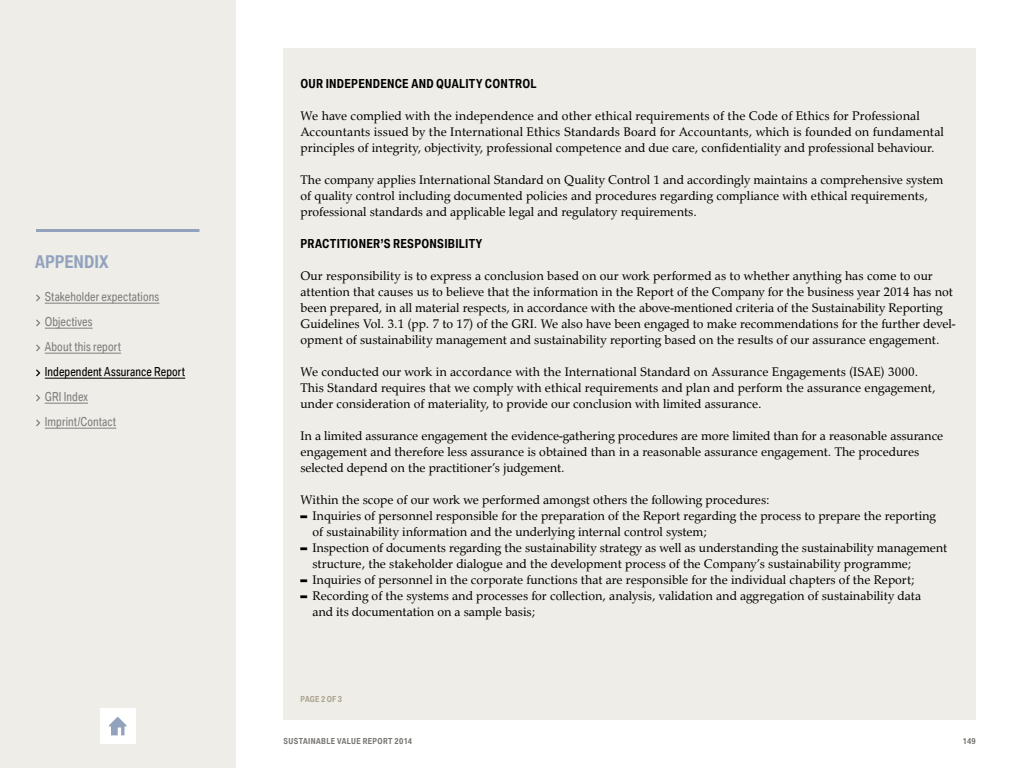
<style>
.page{position:relative;width:1024px;height:768px;background:#fff}
.page>*{position:absolute;margin:0;border:0;box-sizing:border-box;transform-origin:0 0}
.t1{font:700 17px "BMW Group Condensed";letter-spacing:-.01em;color:#92a2bd}
.t2{font:12.5px/16px "BMW Group Serif";color:#000}
.t3{font:12px/25px "BMW Group Condensed";color:#808080}
.t4{font:700 12px "BMW Group Condensed";letter-spacing:.01em;color:#000}
.t5{font:12px "BMW Group Condensed";color:#000}
.t6{font:700 8px "BMW Group Condensed";letter-spacing:.04em;color:#777571}
.t7{font:700 8px "BMW Group Condensed";letter-spacing:.015em;color:#aaa38e}
.s1{font-family:"BMW Group Condensed";font-weight:700;font-size:25px}
</style>
<div class="page">
<div style="left:0;top:0;width:236px;height:768px;background:#eeede8"></div>
<div style="left:284px;top:48px;width:692px;height:672px;background:#eeede8"></div>
<hr style="left:36px;top:229px;width:164px;height:3px;background:#92a2bd">
<div style="left:100px;top:708px;width:36px;height:36px;background:#fff"></div>
<svg style="left:109px;top:717px;width:18px;height:18px"></svg>
<hr style="left:45px;top:303px;width:114px;height:1px;background:#808080">
<hr style="left:45px;top:328px;width:48px;height:1px;background:#808080">
<hr style="left:45px;top:353px;width:76px;height:1px;background:#808080">
<hr style="left:45px;top:378px;width:140px;height:1px;background:#000">
<hr style="left:45px;top:403px;width:43px;height:1px;background:#808080">
<hr style="left:45px;top:428px;width:71px;height:1px;background:#808080">
<svg style="left:36px;top:294px;width:4px;height:7px"></svg>
<svg style="left:36px;top:319px;width:4px;height:7px"></svg>
<svg style="left:36px;top:344px;width:4px;height:7px"></svg>
<svg style="left:36px;top:369px;width:4px;height:7px"></svg>
<svg style="left:36px;top:394px;width:4px;height:7px"></svg>
<svg style="left:36px;top:419px;width:4px;height:7px"></svg>
<h1 class="t1" style="left:35px;top:251px;width:75px">APPENDIX</h1>
<p class="t3" style="left:45px;top:284px;width:116px">Stakeholder expectations<br>Objectives<br>About this report</p>
<p class="t5" style="left:45px;top:364px;width:142px">Independent Assurance Report</p>
<p class="t3" style="left:45px;top:384px;width:73px">GRI Index<br>Imprint/Contact</p>
<p class="t4" style="left:300px;top:76px;width:238px">OUR INDEPENDENCE AND QUALITY CONTROL</p>
<p class="t2" style="left:300px;top:107px;width:645px">We have complied with the independence and other ethical requirements of the Code of Ethics for Professional<br>Accountants issued by the International Ethics Standards Board for Accountants, which is founded on fundamental principles of integrity, objectivity, professional competence and due care, confidentiality and professional behaviour.</p>
<p class="t2" style="left:300px;top:171px;width:644px">The company applies International Standard on Quality Control 1 and accordingly maintains a comprehensive system of quality control including documented policies and procedures regarding compliance with ethical requirements, professional standards and applicable legal and regulatory requirements.</p>
<p class="t4" style="left:300px;top:236px;width:183px">PRACTITIONER’S RESPONSIBILITY</p>
<p class="t2" style="left:300px;top:267px;width:656px">Our responsibility is to express a conclusion based on our work performed as to whether anything has come to our attention that causes us to believe that the information in the Report of the Company for the business year 2014 has not been prepared, in all material respects, in accordance with the above-mentioned criteria of the Sustainability Reporting Guidelines Vol. 3.1 (pp. 7 to 17) of the GRI. We also have been engaged to make recommendations for the further devel&shy;opment of sustainability management and sustainability reporting based on the results of our assurance engagement.</p>
<p class="t2" style="left:300px;top:363px;width:637px">We conducted our work in accordance with the International Standard on Assurance Engagements (ISAE) 3000.<br>This Standard requires that we comply with ethical requirements and plan and perform the assurance engagement, under consideration of materiality, to provide our conclusion with limited assurance.</p>
<p class="t2" style="left:300px;top:427px;width:644px">In a limited assurance engagement the evidence-gathering procedures are more limited than for a reasonable assurance engagement and therefore less assurance is obtained than in a reasonable assurance engagement. The procedures selected depend on the practitioner’s judgement.</p>
<p class="t2" style="left:300px;top:491px;width:471px">Within the scope of our work we performed amongst others the following procedures:</p>
<p class="t2" style="left:313px;top:507px;width:625px;text-indent:-12px"><span class="s1">–</span> Inquiries of personnel responsible for the preparation of the Report regarding the process to prepare the reporting of sustainability information and the underlying internal control system;</p>
<p class="t2" style="left:312px;top:539px;width:636px;text-indent:-12px"><span class="s1">–</span> Inspection of documents regarding the sustainability strategy as well as understanding the sustainability management structure, the stakeholder dialogue and the development process of the Company’s sustainability programme;</p>
<p class="t2" style="left:300px;top:571px;width:616px"><span class="s1">–</span> Inquiries of personnel in the corporate functions that are responsible for the individual chapters of the Report;</p>
<p class="t2" style="left:313px;top:587px;width:610px;text-indent:-12px"><span class="s1">–</span> Recording of the systems and processes for collection, analysis, validation and aggregation of sustainability data and its documentation on a sample basis;</p>
<p class="t7" style="left:300px;top:694px;width:43px">PAGE 2 OF 3</p>
<p class="t6" style="left:284px;top:736px;width:130px">SUSTAINABLE VALUE REPORT 2014</p>
<p class="t6" style="left:963px;top:736px;width:15px">149</p>
</div>
